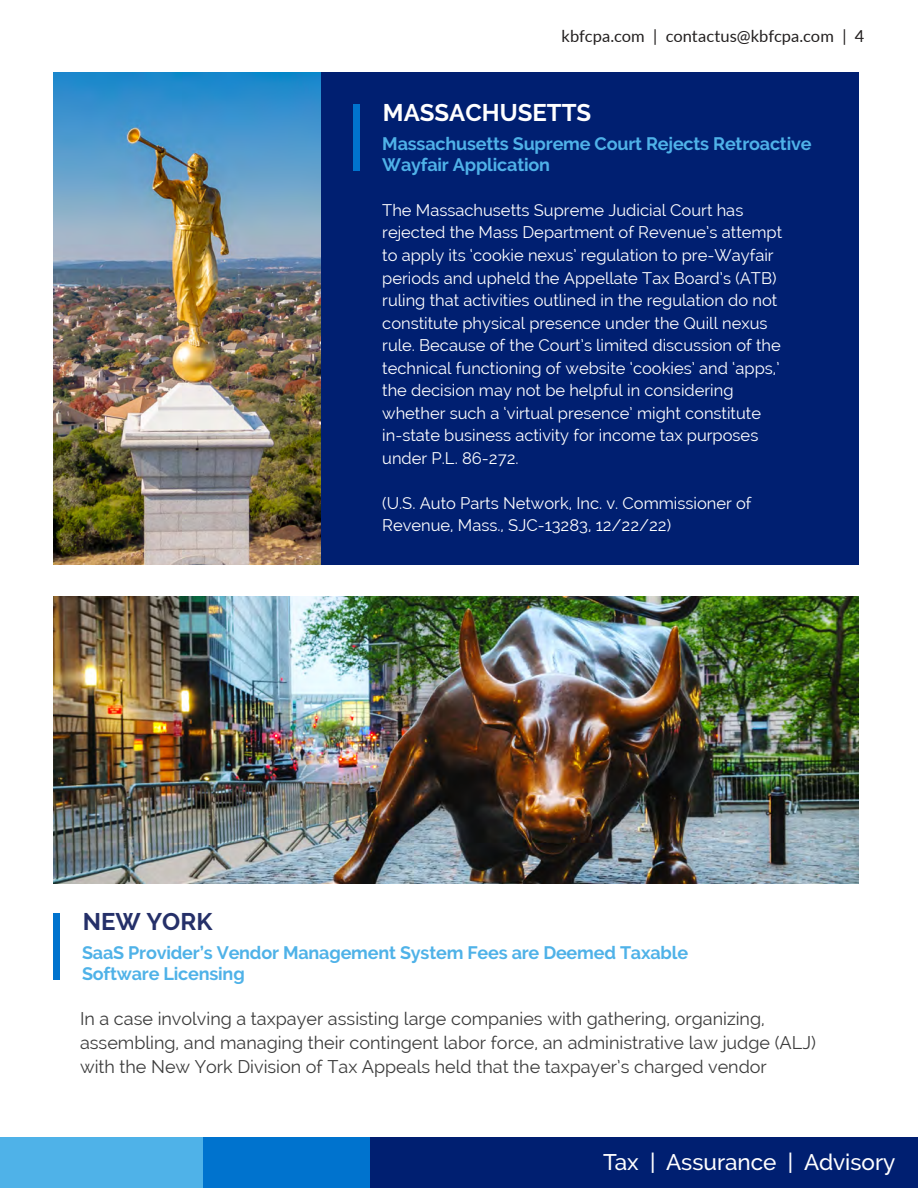
<style>
.page{position:relative;width:918px;height:1188px;background:#fff}
.page>*{position:absolute;margin:0;border:0;box-sizing:border-box;transform-origin:0 0}
.t1{font:700 24px "Raleway";color:#fff}
.t2{font:700 24px "Raleway";color:#253069}
.t3{font:500 22.5px "Raleway";color:#fff}
.t4{font:18px/24px "Raleway";color:#3c3c3c}
.t5{font:700 18px/21.6px "Raleway";letter-spacing:-.01em;color:#4fb2e8}
.t6{font:16.5px/22.5px "Raleway";color:#fff}
.t7{font:16.5px "Lato";color:#232020}
</style>
<div class="page">
<div style="left:370px;top:1138px;width:548px;height:50px;background:#001f71"></div>
<div style="left:202px;top:1138px;width:168px;height:50px;background:#0073ce"></div>
<div style="left:0;top:1138px;width:202px;height:50px;background:#4fb2e8"></div>
<div style="left:321px;top:73px;width:537px;height:492px;background:#001f71"></div>
<img style="left:53px;top:73px;width:268px;height:492px">
<div style="left:354px;top:104px;width:6px;height:67px;background:#0073ce"></div>
<img style="left:53px;top:596px;width:805px;height:287px">
<div style="left:53px;top:913px;width:7px;height:67px;background:#0073ce"></div>
<p class="t7" style="left:562px;top:25px;width:304px">kbfcpa.com | contactus@kbfcpa.com | 4</p>
<h1 class="t1" style="left:383px;top:99px;width:210px">MASSACHUSETTS</h1>
<p class="t5" style="left:382px;top:133px;width:431px">Massachusetts Supreme Court Rejects Retroactive<br>Wayfair Application</p>
<p class="t6" style="left:382px;top:199px;width:401px">The Massachusetts Supreme Judicial Court has rejected the Mass Department of Revenue’s attempt to apply its ‘cookie nexus’ regulation to pre-Wayfair periods and upheld the Appellate Tax Board’s (ATB) ruling that activities outlined in the regulation do not constitute physical presence under the Quill nexus rule. Because of the Court’s limited discussion of the technical functioning of website ‘cookies’ and ‘apps,’ the decision may not be helpful in considering whether such a ‘virtual presence’ might constitute in-state business activity for income tax purposes under P.L. 86-272.</p>
<p class="t6" style="left:382px;top:491px;width:371px">(U.S. Auto Parts Network, Inc. v. Commissioner of<br>Revenue, Mass., SJC-13283, 12/22/22)</p>
<h1 class="t2" style="left:83px;top:908px;width:131px">NEW YORK</h1>
<p class="t5" style="left:82px;top:942px;width:608px">SaaS Provider’s Vendor Management System Fees are Deemed Taxable<br>Software Licensing</p>
<p class="t4" style="left:80px;top:1006px;width:737px">In a case involving a taxpayer assisting large companies with gathering, organizing, assembling, and managing their contingent labor force, an administrative law judge (ALJ) with the New York Division of Tax Appeals held that the taxpayer’s charged vendor</p>
<h2 class="t3" style="left:603px;top:1149px;width:294px">Tax | Assurance | Advisory</h2>
</div>
